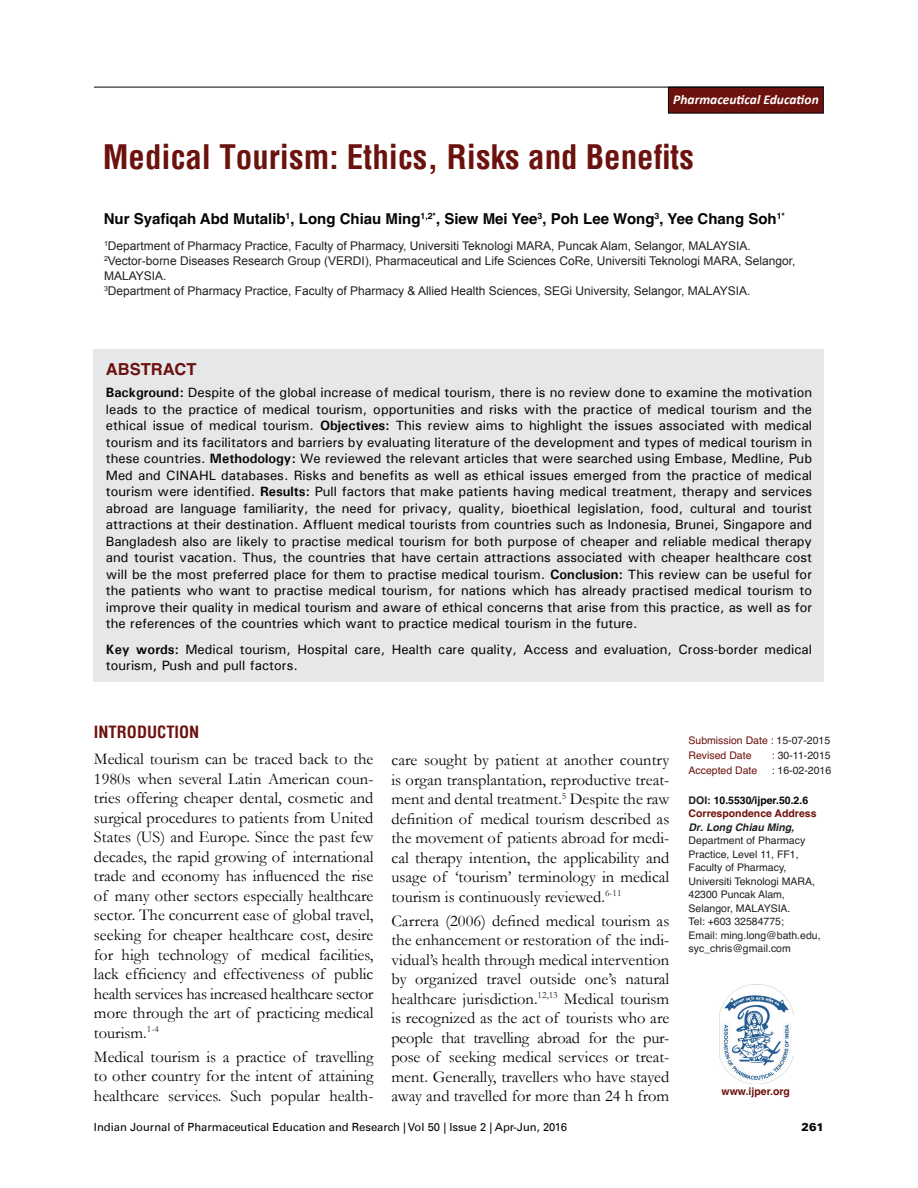
<style>
.page{position:relative;width:918px;height:1188px;background:#fff}
.page>*{position:absolute;margin:0;border:0;box-sizing:border-box;transform-origin:0 0}
.t1{font:700 condensed 33px "Helvetica";color:#6c120e}
.Body_Text{font:16.5px/19.5px "Garamond";color:#050406;text-align:justify}
.t2{font:700 condensed 16.5px "Helvetica";color:#6c120e}
.Abstr_Head{font:700 16.5px "Helvetica";color:#6c120e}
.Author_name{font:700 15px "Helvetica";color:#050406}
.Abstract_text{font:500 13.5px/16.5px "Univers";color:#050406;text-align:justify}
.Abstract_keywords{font:500 13.5px/16.5px "Univers";color:#050406}
.t3{font:italic 700 13.5px "Calibri";color:#fff}
.Author_Dept{font:12px/15px "Arial";color:#231f20}
.t4{font:11.25px "Univers LT";color:#050406}
.t5{font:900 11.25px "Univers LT";color:#050406}
.Corr_author{font:10.5px/13.5px "Helvetica";color:#231f20}
.Corr_addr{font:10.5px "Helvetica";color:#6c120e}
.Corr_author-2{font:700 10.5px "Helvetica";color:#6c120e}
.Corr_author-3{font:700 10.5px "Helvetica";color:#050406}
.Corr_addr-2{font:10.5px "Helvetica";color:#231f20}
.Corr_author-4{font:italic 700 10.5px "Helvetica";color:#231f20}
.s1{font-weight:700}
.s2{color:#231f20}
.s3{color:#6c120e}
</style>
<div class="page">
<div style="left:668px;top:87px;width:156px;height:27px;background:#6c120e"></div>
<hr style="left:94px;top:87px;width:730px;height:1px;background:#050406">
<img style="left:719px;top:984px;width:74px;height:99px">
<div style="left:94px;top:350px;width:730px;height:332px;background:#e6e7e9"></div>
<p class="t3" style="left:673px;top:91px;width:147px">Pharmaceutical Education</p>
<p class="t1" style="left:103px;top:135px;width:593px">Medical Tourism: Ethics, Risks and Benefits</p>
<p class="Author_name" style="left:104px;top:205px;width:683px">Nur Syafiqah Abd Mutalib<sup>1</sup>, Long Chiau Ming<sup>1,2*</sup>, Siew Mei Yee<sup>3</sup>, Poh Lee Wong<sup>3</sup>, Yee Chang Soh<sup>1*</sup></p>
<p class="Author_Dept" style="left:104px;top:239px;width:648px"><sup>1</sup>Department of Pharmacy Practice, Faculty of Pharmacy, Universiti Teknologi MARA, Puncak Alam, Selangor, MALAYSIA.</p>
<p class="Author_Dept" style="left:104px;top:254px;width:693px"><sup>2</sup>Vector-borne Diseases Research Group (VERDI), Pharmaceutical and Life Sciences CoRe, Universiti Teknologi MARA, Selangor,<br>MALAYSIA.</p>
<p class="Author_Dept" style="left:104px;top:284px;width:648px"><sup>3</sup>Department of Pharmacy Practice, Faculty of Pharmacy &amp; Allied Health Sciences, SEGi University, Selangor, MALAYSIA.</p>
<p class="Abstr_Head" style="left:106px;top:354px;width:92px">ABSTRACT</p>
<p class="Abstract_text" style="left:106px;top:384px;width:708px"><span class="s1">Background:</span> Despite of the global increase of medical tourism, there is no review done to examine the motivation leads to the practice of medical tourism, opportunities and risks with the practice of medical tourism and the ethical issue of medical tourism. <span class="s1">Objectives:</span> This review aims to highlight the issues associated with medical tourism and its facilitators and barriers by evaluating literature of the development and types of medical tourism in these countries. <span class="s1">Methodology:</span> We reviewed the relevant articles that were searched using Embase, Medline, Pub Med and CINAHL databases. Risks and benefits as well as ethical issues emerged from the practice of medical tourism were identified. <span class="s1">Results:</span> Pull factors that make patients having medical treatment, therapy and services abroad are language familiarity, the need for privacy, quality, bioethical legislation, food, cultural and tourist attractions at their destination. Affluent medical tourists from countries such as Indonesia, Brunei, Singapore and Bangladesh also are likely to practise medical tourism for both purpose of cheaper and reliable medical therapy and tourist vacation. Thus, the countries that have certain attractions associated with cheaper healthcare cost will be the most preferred place for them to practise medical tourism. <span class="s1">Conclusion:</span> This review can be useful for the patients who want to practise medical tourism, for nations which has already practised medical tourism to improve their quality in medical tourism and aware of ethical concerns that arise from this practice, as well as for the references of the countries which want to practice medical tourism in the future.</p>
<p class="Abstract_keywords" style="left:106px;top:641px;width:708px"><span class="s1">Key words:</span> Medical tourism, Hospital care, Health care quality, Access and evaluation, Cross-border medical tourism, Push and pull factors.</p>
<h1 class="t2" style="left:94px;top:721px;width:107px">INTRODUCTION</h1>
<p class="Body_Text" style="left:94px;top:749px;width:281px">Medical tourism can be traced back to the 1980s when several Latin American coun&shy;tries offering cheaper dental, cosmetic and surgical procedures to patients from United States (US) and Europe. Since the past few decades, the rapid growing of international trade and economy has influenced the rise of many other sectors especially healthcare sector. The concurrent ease of global travel, seeking for cheaper healthcare cost, desire for high technology of medical facilities, lack efficiency and effectiveness of public health services has increased healthcare sector more through the art of practicing medical tourism.<sup>1-4</sup></p>
<p class="Body_Text" style="left:94px;top:1047px;width:281px">Medical tourism is a practice of travelling to other country for the intent of attaining healthcare services. Such popular health-</p>
<p class="Body_Text" style="left:392px;top:750px;width:279px">care sought by patient at another country is organ transplantation, reproductive treat&shy;ment and dental treatment.<sup>5</sup> Despite the raw definition of medical tourism described as the movement of patients abroad for medi&shy;cal therapy intention, the applicability and usage of ‘tourism’ terminology in medical tourism is continuously reviewed.<sup>6-11</sup></p>
<p class="Body_Text" style="left:392px;top:910px;width:279px">Carrera (2006) defined medical tourism as the enhancement or restoration of the indi&shy;vidual’s health through medical intervention by organized travel outside one’s natural healthcare jurisdiction.<sup>12,13</sup> Medical tourism is recognized as the act of tourists who are people that travelling abroad for the pur&shy;pose of seeking medical services or treat&shy;ment. Generally, travellers who have stayed away and travelled for more than 24 h from</p>
<p class="Corr_addr" style="left:688px;top:732px;width:143px">Submission Date : <span class="s2">15-07-2015</span></p>
<p class="Corr_addr" style="left:688px;top:747px;width:65px">Revised Date</p>
<p class="Corr_addr-2" style="left:772px;top:747px;width:60px"><span class="s3">:</span> 30-11-2015</p>
<p class="Corr_addr" style="left:688px;top:762px;width:70px">Accepted Date</p>
<p class="Corr_addr-2" style="left:772px;top:762px;width:61px"><span class="s3">:</span> 16-02-2016</p>
<p class="Corr_author-3" style="left:689px;top:791px;width:121px"><span class="s2">DOI:</span> 10.5530/ijper.50.2.6</p>
<p class="Corr_author-2" style="left:689px;top:804px;width:129px">Correspondence Address</p>
<p class="Corr_author-4" style="left:689px;top:821px;width:107px">Dr. Long Chiau Ming,</p>
<p class="Corr_author" style="left:689px;top:834px;width:118px">Department of Pharmacy<br>Practice, Level 11, FF1,<br>Faculty of Pharmacy,</p>
<p class="Corr_author" style="left:689px;top:874px;width:128px">Universiti Teknologi MARA,<br>42300 Puncak Alam,<br>Selangor, MALAYSIA.</p>
<p class="Corr_author" style="left:689px;top:915px;width:97px">Tel: +603 32584775;</p>
<p class="Corr_author" style="left:689px;top:928px;width:134px">Email: ming.long@bath.edu, syc_chris@gmail.com</p>
<p class="Corr_author-2" style="left:722px;top:1082px;width:70px">www.ijper.org</p>
<p class="t4" style="left:94px;top:1120px;width:475px">Indian Journal of Pharmaceutical Education and Research | Vol 50 | Issue 2 | Apr-Jun, 2016</p>
<p class="t5" style="left:802px;top:1120px;width:24px">261</p>
</div>
